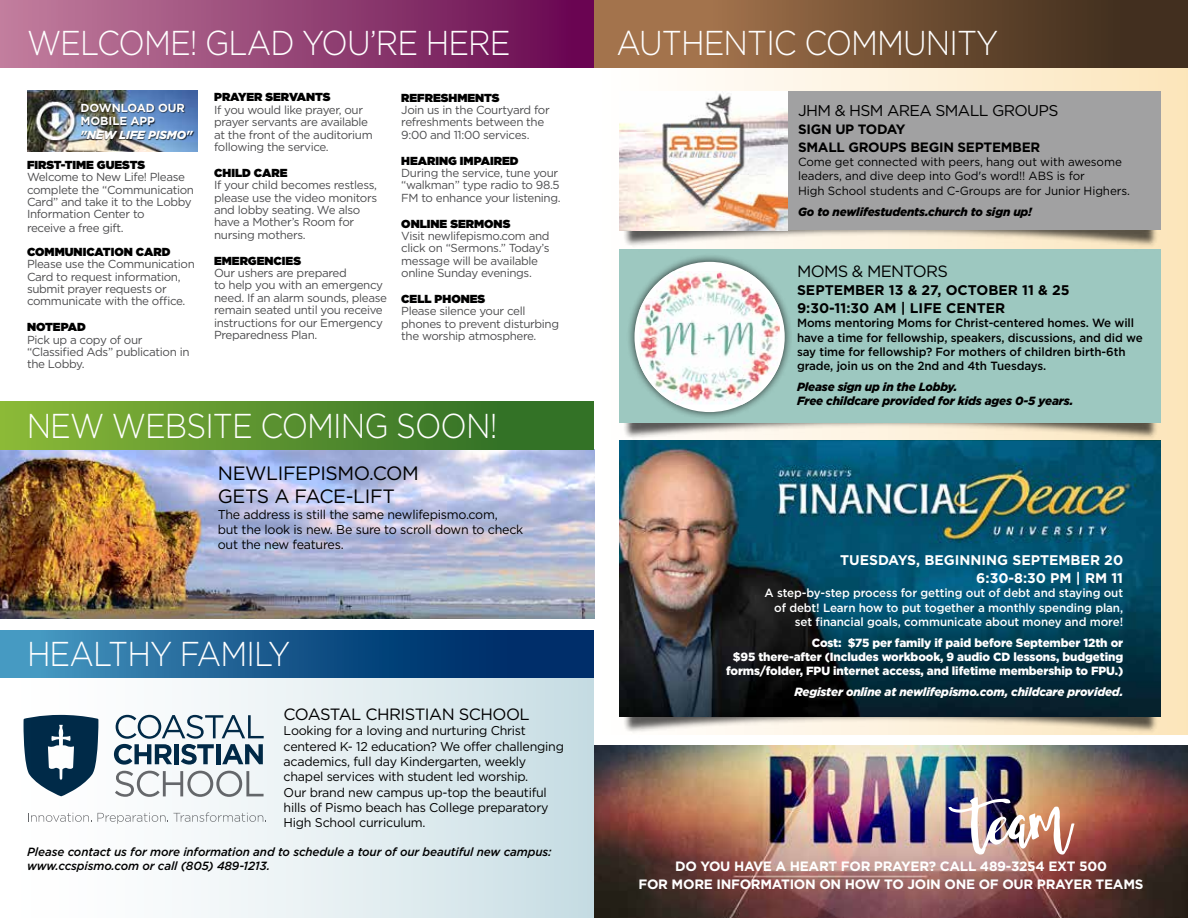
<style>
.page{position:relative;width:1188px;height:918px;background:#fff}
.page>*{position:absolute;margin:0;border:0;box-sizing:border-box;transform-origin:0 0}
.t1{font:84px "Shingitalis Typeface";color:#fff}
.t2{font:300 34.5px "Gotham HTF";letter-spacing:-.03em;color:#fff;scale:.9 1}
.t3{font:19.35px/23.4px "Gotham";letter-spacing:-.02em;color:#000}
.t4{font:16.35px "Gotham HTF";letter-spacing:-.03em;color:#000}
.t5{font:15.6px "Gotham HTF";letter-spacing:-.04em;color:#000}
.t6{font:700 13.95px "Gotham HTF";color:#000}
.t7{font:700 13.95px/18px "Gotham HTF";color:#fff;text-align:right}
.t8{font:700 13.5px "Gotham HTF";letter-spacing:-.02em;color:#fff}
.t9{font:700 13.5px "Gotham HTF";letter-spacing:-.02em;color:#000}
.t10{font:12.75px/15.3px "Gotham HTF";letter-spacing:-.02em;color:#000}
.t11{font:500 11.85px/14.2px "Gotham HTF";letter-spacing:-.01em;color:#000}
.t12{font:900 11.85px/14.2px "Gotham HTF";letter-spacing:-.01em;color:#fff;text-align:right}
.t13{font:500 11.85px/14.2px "Gotham HTF";letter-spacing:-.01em;color:#fff;text-align:right}
.t14{font:11.85px/14.2px "Gotham HTF";letter-spacing:-.01em;color:#000}
.t15{font:italic 500 11.85px/14.2px "Gotham HTF";letter-spacing:-.01em;color:#000}
.t16{font:italic 900 11.85px/14.2px "Gotham HTF";letter-spacing:-.01em;color:#000}
.t17{font:italic 900 11.85px "Gotham HTF";letter-spacing:-.01em;color:#fff}
.t18{font:11.7px/12.5px "Gotham HTF";letter-spacing:-.03em;color:#4d4d4f}
.t19{font:900 11.7px "Gotham HTF";color:#000}
.t20{font:700 11.7px "Gotham HTF";color:#fff}
.t21{font:italic 900 11.7px "Gotham HTF";letter-spacing:-.01em;color:#fff}
</style>
<div class="page">
<div style="left:594px;top:63px;width:594px;height:672px;background:linear-gradient(to right,#fff,#fce5bc)"></div>
<div style="left:0;top:0;width:594px;height:68px;background:linear-gradient(to right,#c2809d,#67074f)"></div>
<img style="left:27px;top:90px;width:171px;height:62px">
<div style="left:81px;top:104px;width:114px;height:37px;background:#000;opacity:.75"></div>
<div style="left:594px;top:0;width:594px;height:68px;background:linear-gradient(to right,#b27d53,#382819)"></div>
<div style="left:0;top:676px;width:594px;height:242px;background:linear-gradient(to right,#fff,#cbdfe5)"></div>
<svg style="left:0;top:630px;width:594px;height:48px;background:#19598d"></svg>
<div style="left:9px;top:705px;width:268px;height:127px;background:#fff"></div>
<svg style="left:114px;top:715px;width:150px;height:50px"></svg>
<svg style="left:115px;top:771px;width:149px;height:26px"></svg>
<svg style="left:24px;top:715px;width:74px;height:81px"></svg>
<svg style="left:28px;top:812px;width:238px;height:12px"></svg>
<img style="left:594px;top:746px;width:594px;height:172px">
<img style="left:0;top:449px;width:594px;height:170px">
<div style="left:0;top:402px;width:594px;height:47px;background:linear-gradient(to right,#89b838,#276824)"></div>
<img style="left:617px;top:705px;width:544px;height:30px">
<img style="left:620px;top:448px;width:541px;height:268px">
<img style="left:617px;top:411px;width:544px;height:37px">
<div style="left:620px;top:249px;width:541px;height:173px;background:#9dc8c0"></div>
<div style="left:626px;top:254px;width:167px;height:166px;background:#000;opacity:.75"></div>
<div style="left:634px;top:262px;width:151px;height:150px;background:#fff;border-radius:50%"></div>
<img style="left:640px;top:271px;width:140px;height:133px">
<img style="left:617px;top:219px;width:544px;height:37px">
<div style="left:620px;top:91px;width:541px;height:139px;background:#a1a1a2"></div>
<img style="left:620px;top:91px;width:168px;height:139px">
<h2 class="t2" style="left:27px;top:24px;width:223px">WELCOM E! GLA</h2>
<h2 class="t2" style="left:270px;top:24px;width:268px">D YOU’RE H ERE</h2>
<p class="t20" style="left:81px;top:101px;width:20px">DOWNLOAD</p>
<p class="t20" style="left:158px;top:101px;width:25px">OUR</p>
<p class="t20" style="left:81px;top:115px;width:9px">MOBILE</p>
<p class="t20" style="left:130px;top:115px;width:9px">APP</p>
<p class="t21" style="left:81px;top:128px;width:113px">"new life pismo"</p>
<p class="t19" style="left:27px;top:158px;width:120px">FIRST-TIME GUESTS</p>
<p class="t18" style="left:27px;top:171px;width:169px">Welcome to New Life! Please complete the “Communication<br>Card” and take it to the Lobby<br>I nformation Center to</p>
<p class="t18" style="left:27px;top:221px;width:98px">receive a free gift.</p>
<p class="t19" style="left:27px;top:245px;width:145px">COMMUNICATION CARD</p>
<p class="t18" style="left:27px;top:258px;width:169px">Please use the Communication<br>Card to request information, submit prayer requests or communicate with the office.</p>
<p class="t19" style="left:27px;top:320px;width:60px">NOTEPAD</p>
<p class="t18" style="left:27px;top:333px;width:164px">Pick up a copy of our “Classified Ads” publication in the Lobby.</p>
<p class="t19" style="left:214px;top:91px;width:10px">PRA</p>
<p class="t19" style="left:238px;top:91px;width:37px">YER SER</p>
<p class="t19" style="left:289px;top:91px;width:18px">VANTS</p>
<p class="t18" style="left:214px;top:103px;width:160px">If you would like prayer, our prayer servants are available at the front of the auditorium following the service.</p>
<p class="t19" style="left:214px;top:166px;width:58px">CHILD CARE</p>
<p class="t18" style="left:214px;top:179px;width:165px">I f your child becomes restless, please use the video monitors and lobby seating. We also have a Mother’s Room for nursing mothers.</p>
<p class="t19" style="left:214px;top:254px;width:10px">EMER</p>
<p class="t19" style="left:248px;top:254px;width:42px">GENCIES</p>
<p class="t18" style="left:214px;top:266px;width:174px">Our ushers are prepared<br>to help you with an emergency need. If an alarm sounds, please remain seated until you receive instructions for our Emergency<br>Preparedness Plan.</p>
<p class="t19" style="left:401px;top:91px;width:100px">REFRESHMENTS</p>
<p class="t18" style="left:401px;top:103px;width:150px">Join us in the Courtyard for refreshments between the<br>9:00 and 11:00 services.</p>
<p class="t19" style="left:401px;top:154px;width:18px">HEARIN</p>
<p class="t19" style="left:448px;top:154px;width:20px">G IMPAIRED</p>
<p class="t18" style="left:401px;top:166px;width:161px">During the service, tune your “walkman” type radio to 98.5<br>FM to enhance your listening.</p>
<p class="t19" style="left:401px;top:217px;width:111px">ONLINE SERMONS</p>
<p class="t18" style="left:401px;top:229px;width:150px">Visit newlifepismo.com and click on “Sermons.” Today’s message will be available online Sunday evenings.</p>
<p class="t19" style="left:401px;top:292px;width:86px">CELL PHONES</p>
<p class="t18" style="left:401px;top:305px;width:159px">Please silence your cell phones to prevent disturbing the worship atmosphere.</p>
<h2 class="t2" style="left:27px;top:407px;width:525px">N EW WEBSITE COM ING SOON !</h2>
<h3 class="t3" style="left:218px;top:461px;width:203px">NEWLIFEPISMO.COM<br>GETS A FACE-LIFT</h3>
<p class="t10" style="left:218px;top:506px;width:307px">The address is still the same newlifepismo.com,<br>but the look is new. Be sure to scroll down to check out the new features.</p>
<h2 class="t2" style="left:27px;top:635px;width:194px">HEALTHY FAM</h2>
<h2 class="t2" style="left:246px;top:635px;width:28px">ILY</h2>
<h3 class="t4" style="left:284px;top:705px;width:242px">Coastal Christian School</h3>
<p class="t10" style="left:284px;top:723px;width:282px">Looking for a loving and nurturing Christ centered K- 12 education? We offer challenging academics, full day Kindergarten, weekly chapel services with student led worship.<br>Our brand new campus up-top the beautiful hills of Pismo beach has College preparatory<br>H igh School curriculum.</p>
<p class="t15" style="left:27px;top:844px;width:526px">Please contact us for more information and to schedule a tour of our beautiful new campus: www.ccspismo.com or call (805) 489-1213.</p>
<h2 class="t2" style="left:616px;top:24px;width:424px">AUTHENTIC COMM UN ITY</h2>
<h3 class="t5" style="left:798px;top:102px;width:101px">JHM &amp; HSM Are</h3>
<h3 class="t5" style="left:920px;top:102px;width:129px">a Small Groups</h3>
<p class="t9" style="left:798px;top:121px;width:18px">SIGN</p>
<p class="t9" style="left:835px;top:121px;width:42px">UP TODA</p>
<p class="t9" style="left:896px;top:121px;width:11px">Y</p>
<p class="t9" style="left:798px;top:139px;width:19px">SMALL</p>
<p class="t9" style="left:848px;top:139px;width:72px">GROUPS BEGIN</p>
<p class="t9" style="left:958px;top:139px;width:19px">SEPTEMBER</p>
<p class="t14" style="left:798px;top:155px;width:333px">Come get connected with peers, hang out with awesome leaders, and dive deep into God's word!! ABS is for<br>H igh School students and C-Groups are for Junior H ighers.</p>
<p class="t16" style="left:798px;top:204px;width:235px">Go to newlifestudents.church to sign up!</p>
<h3 class="t4" style="left:797px;top:262px;width:140px">Moms &amp; Mentors</h3>
<p class="t6" style="left:797px;top:282px;width:20px">SEPTEMBER</p>
<p class="t6" style="left:889px;top:282px;width:80px">13 &amp; 27, OCTOBER</p>
<p class="t6" style="left:1022px;top:282px;width:49px">11 &amp; 25</p>
<p class="t6" style="left:797px;top:300px;width:170px">9:30-11:30 AM | LI FE CENTER</p>
<p class="t11" style="left:797px;top:316px;width:347px">Moms mentoring Moms for Christ-centered homes. We will have a time for fellowship, speakers, discussions, and did we say time for fellowship? For mothers of children birth-6th grade, join us on the 2nd and 4th Tuesdays.</p>
<p class="t16" style="left:797px;top:379px;width:278px">Please sign up in the Lobby.<br>Free childcare provided for kids ages 0-5 years.</p>
<p class="t7" style="left:976px;top:551px;width:148px">20<br>6:30-8:30 PM | RM 11</p>
<p class="t13" style="left:765px;top:586px;width:360px">A step-by-step process for getting out of debt and staying out of debt! Learn how to put together a monthly spending plan, set financial goals, communicate about money and more!</p>
<p class="t12" style="left:726px;top:635px;width:399px">Cost: $75 per family if paid before September 12th or<br>$95 there-after (Includes workbook, 9 audio CD lessons, budgeting forms/folder, FPU internet access, and lifetime membership to FPU.)</p>
<p class="t17" style="left:794px;top:685px;width:330px">Register online at newlifepismo.com, childcare provided.</p>
<p class="t7" style="left:840px;top:551px;width:31px">TUESDA</p>
<p class="t7" style="left:898px;top:551px;width:47px">YS, BEGINNING</p>
<p class="t7" style="left:1012px;top:551px;width:20px">SEPTEMBER</p>
<h1 class="t1" style="left:950px;top:776px;width:122px">Team</h1>
<p class="t8" style="left:675px;top:859px;width:125px">DO YOU HAVE A HEART</p>
<p class="t8" style="left:841px;top:859px;width:44px">FOR PRA</p>
<p class="t8" style="left:901px;top:859px;width:59px">YER? CALL</p>
<p class="t8" style="left:980px;top:859px;width:128px">489-3254 EXT 500</p>
<p class="t8" style="left:638px;top:877px;width:45px">FOR MORE</p>
<p class="t8" style="left:716px;top:877px;width:34px">IN FORMATION</p>
<p class="t8" style="left:819px;top:877px;width:38px">ON HOW</p>
<p class="t8" style="left:884px;top:877px;width:33px">TO JOIN</p>
<p class="t8" style="left:945px;top:877px;width:11px">ONE</p>
<p class="t8" style="left:979px;top:877px;width:69px">OF OUR PRA</p>
<p class="t8" style="left:1064px;top:877px;width:42px">YER TEAMS</p>
</div>
